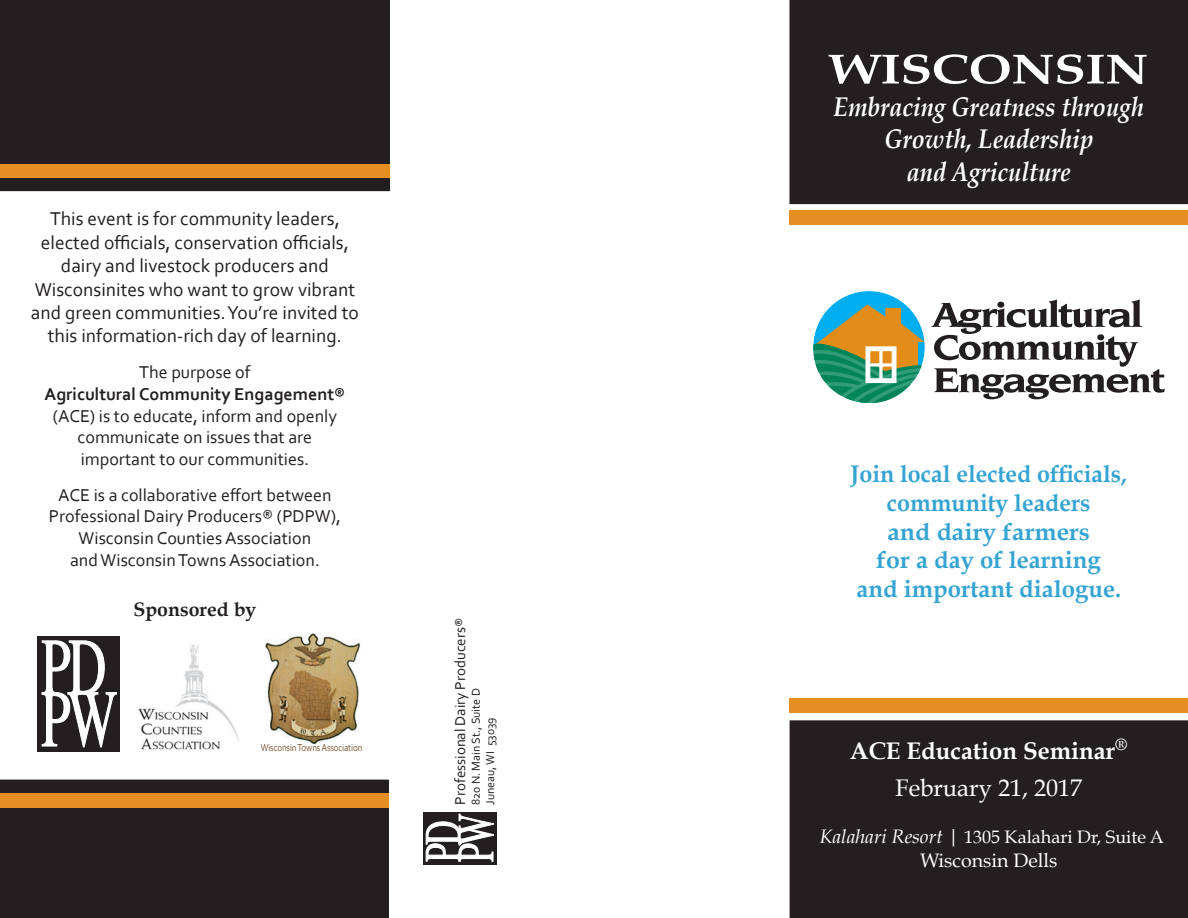
<style>
.page{position:relative;width:1188px;height:918px;background:#fff}
.page>*{position:absolute;margin:0;border:0;box-sizing:border-box;transform-origin:0 0}
.t1{font:700 42px "Book Antiqua";color:#fff;scale:1.22 1}
.t2{font:italic 700 27px/32.4px "Book Antiqua";color:#fff;text-align:center;scale:.87 1}
.t3{font:700 24px/28.8px "Book Antiqua";color:#35a4d3;text-align:center;scale:1.04 1}
.t4{font:700 24px/28.8px "Book Antiqua";color:#35a4d3;text-align:center}
.t5{font:700 24px/37.8px "Book Antiqua";color:#fff;text-align:center}
.t6{font:19.5px/23.4px "Corbel";color:#231f20;text-align:center}
.t7{font:19.5px "Book Antiqua";color:#fff}
.t8{font:700 19.5px "Book Antiqua";color:#231f20}
.t9{font:18px/21.6px "Corbel";color:#231f20;text-align:center}
.t10{font:18px "Book Antiqua";color:#fff}
.t11{font:15px "Corbel";color:#231f20}
.t12{font:12px "Corbel";color:#231f20}
.t13{font:10.5px "Corbel";letter-spacing:-.02em;color:#7b5c3d;scale:.85 1}
.s1{font-weight:700}
.s2{font-weight:400}
.s3{font-style:italic;font-size:19.5px}
</style>
<div class="page">
<div style="left:0;top:0;width:390px;height:191px;background:#231f20"></div>
<div style="left:0;top:780px;width:389px;height:138px;background:#231f20"></div>
<div style="left:37px;top:636px;width:82px;height:116px;background:#231f20"></div>
<svg style="left:42px;top:640px;width:75px;height:107px"></svg>
<div style="left:0;top:165px;width:390px;height:13px;background:#e48e24"></div>
<div style="left:0;top:794px;width:389px;height:14px;background:#e48e24"></div>
<img style="left:138px;top:643px;width:101px;height:107px">
<img style="left:266px;top:633px;width:94px;height:110px">
<div style="left:423px;top:812px;width:73px;height:53px;background:#231f20"></div>
<svg style="left:426px;top:814px;width:68px;height:48px"></svg>
<div style="left:789px;top:0;width:399px;height:204px;background:#231f20"></div>
<div style="left:790px;top:720px;width:398px;height:198px;background:#231f20"></div>
<div style="left:790px;top:211px;width:398px;height:14px;background:#e48e24"></div>
<div style="left:790px;top:698px;width:398px;height:14px;background:#e48e24"></div>
<svg style="left:931px;top:299px;width:234px;height:100px"></svg>
<div style="left:813px;top:291px;width:112px;height:112px;background:#00aeef;border-radius:50%"></div>
<svg style="left:813px;top:305px;width:112px;height:98px"></svg>
<div style="left:865px;top:346px;width:32px;height:37px;border:5px solid #fff"></div>
<svg style="left:879px;top:349px;width:4px;height:31px"></svg>
<svg style="left:870px;top:363px;width:23px;height:4px"></svg>
<p class="t6" style="left:31px;top:207px;width:329px">This event is for community leaders, elected officials, conservation officials, dairy and livestock producers and Wisconsinites who want to grow vibrant and green communities. You’re invited to this information-rich day of learning.</p>
<p class="t9" style="left:45px;top:361px;width:302px">The purpose of<br><span class="s1">Agricultural Community Engagement® </span>(ACE) is to educate, inform and openly communicate on issues that are important to our communities.</p>
<p class="t9" style="left:49px;top:484px;width:294px">ACE is a collaborative effort between Professional Dairy Producers® (PDPW), Wisconsin Counties Association<br>and Wisconsin Towns Association.</p>
<p class="t8" style="left:133px;top:598px;width:124px">Sponsored by</p>
<p class="t13" style="left:261px;top:741px;width:121px">Wisconsin Towns Association</p>
<p class="t11" style="left:451px;top:805px;width:189px;rotate:-90deg">Professional Dairy Producers®</p>
<p class="t12" style="left:468px;top:805px;width:118px;rotate:-90deg">820 N. Main St., Suite D</p>
<p class="t12" style="left:483px;top:805px;width:89px;rotate:-90deg">Juneau, WI 53039</p>
<p class="t1" style="left:829px;top:45px;width:263px">WISCONSIN</p>
<p class="t2" style="left:834px;top:91px;width:358px">Embracing Greatness through<br>Growth, Leadership<br>and Agriculture</p>
<p class="t4" style="left:850px;top:460px;width:278px">Join local elected officials, community leaders</p>
<p class="t3" style="left:856px;top:517px;width:256px">and dairy farmers<br>for a day of learning and important dialogue.</p>
<p class="t5" style="left:850px;top:732px;width:279px">ACE Education Seminar<sup>®<br></sup><span class="s2">February 21, 2017</span></p>
<p class="t10" style="left:820px;top:826px;width:346px"><span class="s3">Kalahari Resort |</span> 1305 Kalahari Dr, Suite A</p>
<p class="t7" style="left:920px;top:848px;width:139px">Wisconsin Dells</p>
</div>
